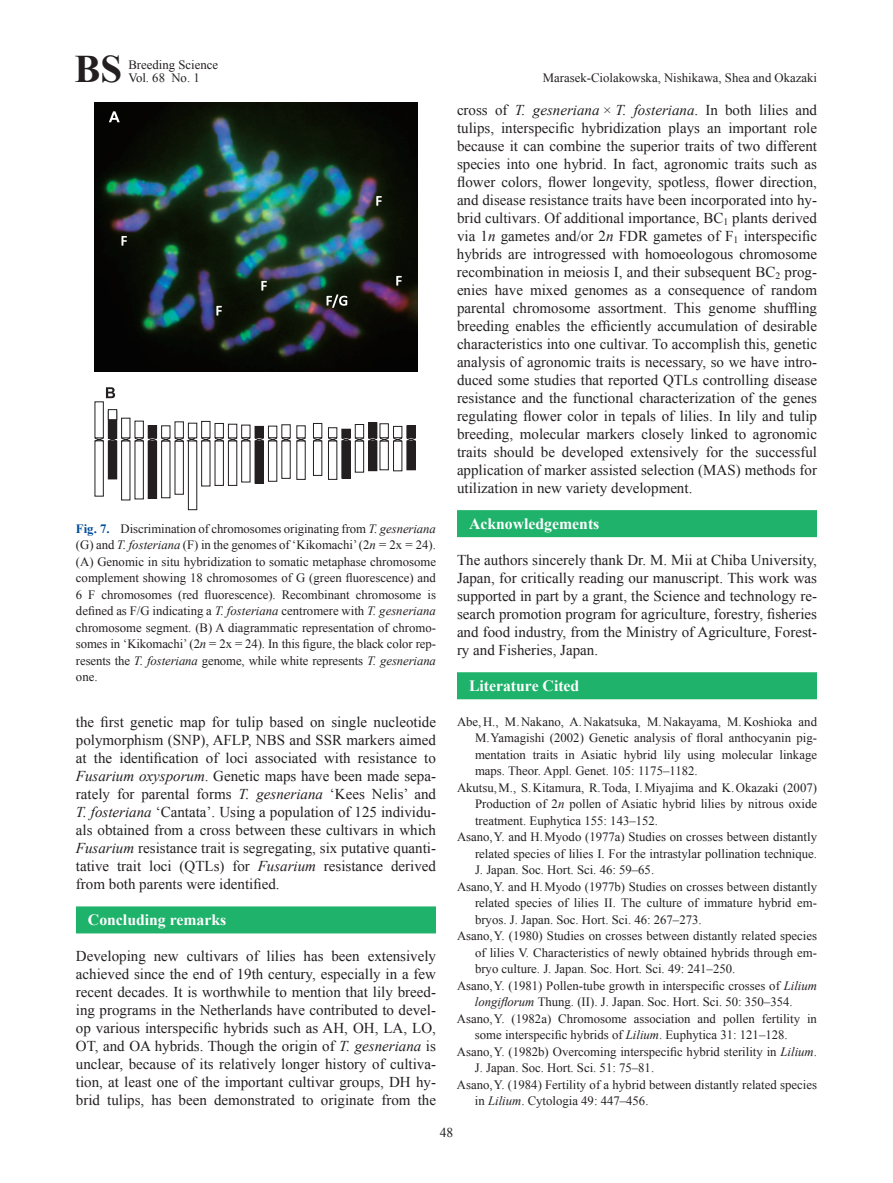
<style>
.page{position:relative;width:893px;height:1183px;background:#fff}
.page>*{position:absolute;margin:0;border:0;box-sizing:border-box;transform-origin:0 0}
.t1{font:700 39px "Times New Roman";color:#231f20}
.t2{font:700 15.75px "Times New Roman";color:#fff}
.t3{font:15px/18px "Times New Roman";color:#231f20;text-align:justify}
.t4{font:13.5px "Times New Roman";color:#231f20}
.t5{font:12.75px/16.5px "Times New Roman";color:#231f20;text-align:justify}
.s1{font-weight:700;color:#014c98}
.s2{font-style:italic}
</style>
<div class="page">
<div style="left:457px;top:510px;width:360px;height:27px;background:#1eb26a"></div>
<div style="left:457px;top:672px;width:360px;height:27px;background:#1eb26a"></div>
<div style="left:76px;top:906px;width:360px;height:27px;background:#1eb26a"></div>
<img style="left:95px;top:102px;width:322px;height:269px">
<svg style="left:327px;top:294px;width:20px;height:14px"></svg>
<svg style="left:396px;top:276px;width:6px;height:9px"></svg>
<svg style="left:121px;top:236px;width:6px;height:9px"></svg>
<svg style="left:216px;top:306px;width:6px;height:9px"></svg>
<svg style="left:376px;top:196px;width:6px;height:10px"></svg>
<svg style="left:261px;top:281px;width:6px;height:9px"></svg>
<svg style="left:109px;top:111px;width:11px;height:11px"></svg>
<svg style="left:94px;top:387px;width:322px;height:123px"></svg>
<h1 class="t1" style="left:74px;top:42px;width:49px">BS</h1>
<p class="t5" style="left:128px;top:58px;width:91px;line-height:12.8px">Breeding Science<br>Vol. 68 No. 1</p>
<p class="t5" style="left:76px;top:520px;width:362px"><span class="s1">Fig. 7.</span> Discrimination of chromosomes originating from <span class="s2">T. gesneriana </span>(G) and <span class="s2">T. fosteriana</span> (F) in the genomes of ‘Kikomachi’ (2<span class="s2">n</span> = 2x = 24). (A) Genomic in situ hybridization to somatic metaphase chromosome complement showing 18 chromosomes of G (green fluorescence) and 6 F chromosomes (red fluorescence). Recombinant chromosome is defined as F/G indicating a <span class="s2">T. fosteriana</span> centromere with <span class="s2">T. gesneriana </span>chromosome segment. (B) A diagrammatic representation of chromo&shy;somes in ‘Kikomachi’ (2<span class="s2">n</span> = 2x = 24). In this figure, the black color rep&shy;resents the <span class="s2">T. fosteriana</span> genome, while white represents <span class="s2">T. gesneriana </span>one.</p>
<p class="t3" style="left:76px;top:712px;width:362px">the first genetic map for tulip based on single nucleotide polymorphism (SNP), AFLP, NBS and SSR markers aimed at the identification of loci associated with resistance to <span class="s2">Fusarium oxysporum</span>. Genetic maps have been made sepa&shy;rately for parental forms <span class="s2">T. gesneriana</span> ‘Kees Nelis’ and <span class="s2">T. fosteriana</span> ‘Cantata’. Using a population of 125 individu&shy;als obtained from a cross between these cultivars in which <span class="s2">Fusarium</span> resistance trait is segregating, six putative quanti&shy;tative trait loci (QTLs) for <span class="s2">Fusarium</span> resistance derived from both parents were identified.</p>
<p class="t2" style="left:88px;top:908px;width:140px">Concluding remarks</p>
<p class="t3" style="left:76px;top:946px;width:362px">Developing new cultivars of lilies has been extensively achieved since the end of 19th century, especially in a few recent decades. It is worthwhile to mention that lily breed&shy;ing programs in the Netherlands have contributed to devel&shy;op various interspecific hybrids such as AH, OH, LA, LO, OT, and OA hybrids. Though the origin of <span class="s2">T. gesneriana</span> is unclear, because of its relatively longer history of cultiva&shy;tion, at least one of the important cultivar groups, DH hy&shy;brid tulips, has been demonstrated to originate from the</p>
<p class="t5" style="left:543px;top:69px;width:276px">Marasek-Ciolakowska, Nishikawa, Shea and Okazaki</p>
<p class="t3" style="left:457px;top:100px;width:362px">cross of <span class="s2">T. gesneriana</span> × <span class="s2">T. fosteriana</span>. In both lilies and tulips, interspecific hybridization plays an important role because it can combine the superior traits of two different species into one hybrid. In fact, agronomic traits such as flower colors, flower longevity, spotless, flower direction, and disease resistance traits have been incorporated into hy&shy;brid cultivars. Of additional importance, BC<sub>1</sub> plants derived via 1<span class="s2">n</span> gametes and/or 2<span class="s2">n</span> FDR gametes of F<sub>1</sub> interspecific hybrids are introgressed with homoeologous chromosome recombination in meiosis I, and their subsequent BC<sub>2</sub> prog&shy;enies have mixed genomes as a consequence of random parental chromosome assortment. This genome shuffling breeding enables the efficiently accumulation of desirable characteristics into one cultivar. To accomplish this, genetic analysis of agronomic traits is necessary, so we have intro&shy;duced some studies that reported QTLs controlling disease resistance and the functional characterization of the genes regulating flower color in tepals of lilies. In lily and tulip breeding, molecular markers closely linked to agronomic traits should be developed extensively for the successful application of marker assisted selection (MAS) methods for utilization in new variety development.</p>
<p class="t2" style="left:469px;top:512px;width:132px">Acknowledgements</p>
<p class="t3" style="left:457px;top:550px;width:362px">The authors sincerely thank Dr. M. Mii at Chiba University, Japan, for critically reading our manuscript. This work was supported in part by a grant, the Science and technology re&shy;search promotion program for agriculture, forestry, fisheries and food industry, from the Ministry of Agriculture, Forest&shy;ry and Fisheries, Japan.</p>
<p class="t2" style="left:469px;top:674px;width:112px">Literature Cited</p>
<p class="t5" style="left:457px;top:712px;width:362px">Abe,H., M.Nakano, A.Nakatsuka, M.Nakayama, M.Koshioka and</p>
<p class="t5" style="left:475px;top:729px;width:344px">M.Yamagishi (2002) Genetic analysis of floral anthocyanin pig-</p>
<p class="t5" style="left:475px;top:745px;width:344px">mentation traits in Asiatic hybrid lily using molecular linkage</p>
<p class="t5" style="left:475px;top:762px;width:224px">maps. Theor. Appl. Genet. 105: 1175–1182.</p>
<p class="t5" style="left:457px;top:778px;width:362px">Akutsu,M., S.Kitamura, R.Toda, I.Miyajima and K.Okazaki (2007)</p>
<p class="t5" style="left:475px;top:795px;width:344px">Production of 2<span class="s2">n</span> pollen of Asiatic hybrid lilies by nitrous oxide</p>
<p class="t5" style="left:475px;top:811px;width:185px">treatment. Euphytica 155: 143–152.</p>
<p class="t5" style="left:457px;top:828px;width:362px">Asano,Y. and H.Myodo (1977a) Studies on crosses between distantly</p>
<p class="t5" style="left:475px;top:844px;width:344px">related species of lilies I. For the intrastylar pollination technique.</p>
<p class="t5" style="left:475px;top:861px;width:181px">J. Japan. Soc. Hort. Sci. 46: 59–65.</p>
<p class="t5" style="left:457px;top:877px;width:362px">Asano,Y. and H.Myodo (1977b) Studies on crosses between distantly</p>
<p class="t5" style="left:475px;top:894px;width:344px">related species of lilies II. The culture of immature hybrid em-</p>
<p class="t5" style="left:475px;top:910px;width:228px">bryos. J. Japan. Soc. Hort. Sci. 46: 267–273.</p>
<p class="t5" style="left:457px;top:927px;width:362px">Asano,Y. (1980) Studies on crosses between distantly related species</p>
<p class="t5" style="left:475px;top:943px;width:344px">of lilies V. Characteristics of newly obtained hybrids through em-</p>
<p class="t5" style="left:475px;top:960px;width:262px">bryo culture. J. Japan. Soc. Hort. Sci. 49: 241–250.</p>
<p class="t5" style="left:457px;top:976px;width:361px">Asano,Y. (1981) Pollen-tube growth in interspecific crosses of <span class="s2">Lilium</span></p>
<p class="t5" style="left:475px;top:993px;width:319px"><span class="s2">longiflorum</span> Thung. (II). J. Japan. Soc. Hort. Sci. 50: 350–354.</p>
<p class="t5" style="left:457px;top:1009px;width:362px">Asano,Y. (1982a) Chromosome association and pollen fertility in</p>
<p class="t5" style="left:475px;top:1026px;width:314px">some interspecific hybrids of <span class="s2">Lilium</span>. Euphytica 31: 121–128.</p>
<p class="t5" style="left:457px;top:1042px;width:361px">Asano,Y. (1982b) Overcoming interspecific hybrid sterility in <span class="s2">Lilium</span>.</p>
<p class="t5" style="left:475px;top:1059px;width:181px">J. Japan. Soc. Hort. Sci. 51: 75–81.</p>
<p class="t5" style="left:457px;top:1075px;width:362px">Asano,Y. (1984) Fertility of a hybrid between distantly related species</p>
<p class="t5" style="left:475px;top:1092px;width:175px">in <span class="s2">Lilium</span>. Cytologia 49: 447–456.</p>
<p class="t4" style="left:440px;top:1123px;width:15px">48</p>
</div>
